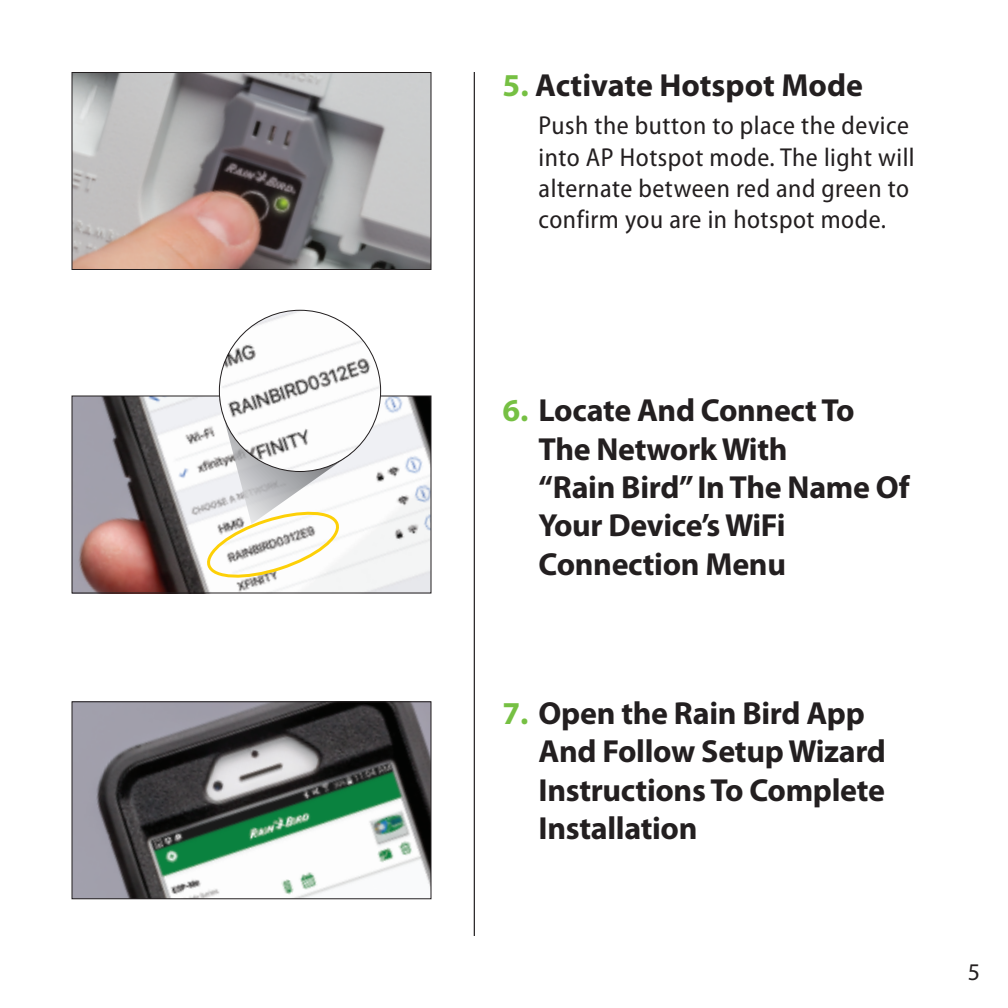
<style>
.page{position:relative;width:1008px;height:1008px;background:#fff}
.page>*{position:absolute;margin:0;border:0;box-sizing:border-box;transform-origin:0 0}
.t1{font:700 32px/38.4px "Myriad Pro";letter-spacing:-.01em;color:#231f20}
.t2{font:semi-condensed 26px/31.2px "Myriad Pro";letter-spacing:.02em;color:#231f20}
.t3{font:24px "Myriad Pro";color:#231f20}
.s1{color:#76c043}
</style>
<div class="page">
<img style="left:74px;top:398px;width:356px;height:194px">
<div style="left:72px;top:396px;width:360px;height:198px;border:1px solid #231f20"></div>
<hr style="left:474px;top:72px;width:1px;height:864px;background:#231f20">
<img style="left:219px;top:310px;width:162px;height:162px;border-radius:81px">
<svg style="left:205px;top:399px;width:146px;height:183px"></svg>
<img style="left:74px;top:74px;width:356px;height:194px">
<div style="left:72px;top:72px;width:360px;height:198px;border:1px solid #231f20"></div>
<img style="left:74px;top:703px;width:356px;height:194px">
<div style="left:72px;top:701px;width:360px;height:198px;border:1px solid #231f20"></div>
<p class="t1" style="left:503px;top:65px;width:362px"><span class="s1">5.</span> Activate Hotspot Mode</p>
<p class="t2" style="left:539px;top:110px;width:378px">Push the button to place the device into AP Hotspot mode. The light will alternate between red and green to confirm you are in hotspot mode.</p>
<p class="t1" style="left:539px;top:390px;width:373px;text-indent:-36px"><span class="s1">6.</span> Locate And Connect To<br>The Network With<br>“Rain Bird” In The Name Of<br>Your Device’s WiFi<br>Connection Menu</p>
<p class="t1" style="left:539px;top:693px;width:349px;text-indent:-36px"><span class="s1">7.</span> Open the Rain Bird App<br>And Follow Setup Wizard<br>Instructions To Complete<br>Installation</p>
<p class="t3" style="left:968px;top:957px;width:14px">5</p>
</div>
